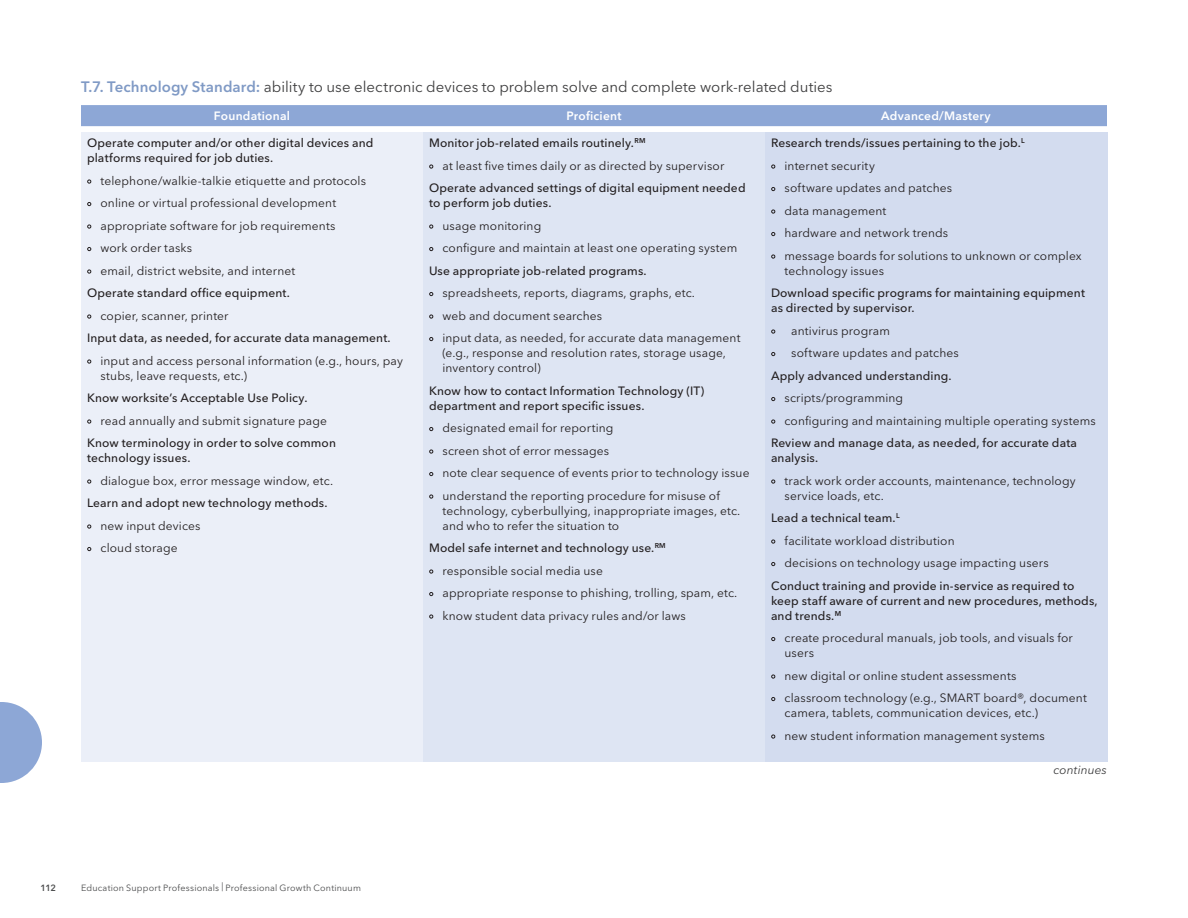
<style>
.page{position:relative;width:1188px;height:918px;background:#fff}
.page>*{position:absolute;margin:0;border:0;box-sizing:border-box;transform-origin:0 0}
.t1{font:15px "Avenir Next LT Pro";color:#3e3e3f}
.t2{font:12px/15px "Avenir Next LT Pro";letter-spacing:.01em;color:#231f20}
.t3{font:500 12px/22.5px "Avenir Next LT Pro";letter-spacing:.01em;color:#231f20}
.t4{font:600 12px "Avenir Next LT Pro";letter-spacing:.02em;color:#fff}
.t5{font:italic 12px "Avenir Next LT Pro";letter-spacing:.005em;color:#3e3e3f}
.t6{font:9px "Avenir Next LT Pro";letter-spacing:.02em;color:#4b4c4d}
.t7{font:600 9px "Avenir Next LT Pro";color:#4b4c4d}
.s1{font-weight:600;color:#809ac5}
.s2{font-size:9px}
.s3{font-weight:500}
.s4{font-weight:400;font-size:9px}
.s5{font-weight:400}
</style>
<div class="page">
<div style="left:81px;top:105px;width:1026px;height:21px;background:#8da7d6"></div>
<div style="left:81px;top:132px;width:342px;height:629px;background:#ebeff8"></div>
<div style="left:423px;top:132px;width:342px;height:629px;background:#dee5f3"></div>
<div style="left:765px;top:132px;width:342px;height:629px;background:#d3dcef"></div>
<svg style="left:0;top:702px;width:42px;height:81px"></svg>
<p class="t1" style="left:81px;top:78px;width:753px"><span class="s1">T.7. Technology Standard:</span> ability to use electronic devices to problem solve and complete work-related duties</p>
<p class="t4" style="left:214px;top:109px;width:78px">Foundational</p>
<p class="t4" style="left:567px;top:109px;width:56px">Proficient</p>
<p class="t4" style="left:881px;top:109px;width:111px">Advanced/Mastery</p>
<p class="t3" style="left:87px;top:136px;width:288px;line-height:15px">Operate computer and/or other digital devices and platforms required for job duties.</p>
<p class="t2" style="left:87px;top:173px;width:281px"><span class="s2">•</span> telephone/walkie-talkie etiquette and protocols</p>
<p class="t2" style="left:87px;top:196px;width:251px"><span class="s2">•</span> online or virtual professional development</p>
<p class="t2" style="left:87px;top:218px;width:250px"><span class="s2">•</span> appropriate software for job requirements</p>
<p class="t2" style="left:87px;top:241px;width:107px"><span class="s2">•</span> work order tasks</p>
<p class="t2" style="left:87px;top:259px;width:210px;line-height:22.5px"><span class="s2">•</span> email, district website, and internet<br><span class="s3">Operate standard office equipment.</span></p>
<p class="t3" style="left:87px;top:304px;width:305px"><span class="s4">•</span> <span class="s5">copier, scanner, printer<br></span>Input data, as needed, for accurate data management.</p>
<p class="t2" style="left:100px;top:353px;width:304px;text-indent:-14px"><span class="s2">•</span> input and access personal information (e.g., hours, pay stubs, leave requests, etc.)</p>
<p class="t3" style="left:87px;top:387px;width:222px">Know worksite’s Acceptable Use Policy.</p>
<p class="t3" style="left:87px;top:409px;width:251px"><span class="s4">•</span> <span class="s5">read annually and submit signature page<br></span>Know terminology in order to solve common</p>
<p class="t3" style="left:87px;top:447px;width:105px">technology issues.</p>
<p class="t2" style="left:87px;top:469px;width:248px;line-height:22.5px"><span class="s2">•</span> dialogue box, error message window, etc.<br><span class="s3">Learn and adopt new technology methods.</span></p>
<p class="t2" style="left:87px;top:518px;width:115px"><span class="s2">•</span> new input devices</p>
<p class="t2" style="left:87px;top:541px;width:92px"><span class="s2">•</span> cloud storage</p>
<p class="t3" style="left:429px;top:132px;width:218px">Monitor job-related emails routinely.<sup>RM</sup></p>
<p class="t3" style="left:429px;top:154px;width:318px"><span class="s4">•</span> <span class="s5">at least five times daily or as directed by supervisor<br></span>Operate advanced settings of digital equipment needed</p>
<p class="t3" style="left:429px;top:192px;width:124px">to perform job duties.</p>
<p class="t2" style="left:429px;top:218px;width:114px"><span class="s2">•</span> usage monitoring</p>
<p class="t2" style="left:429px;top:237px;width:310px;line-height:22.5px"><span class="s2">•</span> configure and maintain at least one operating system<br><span class="s3">Use appropriate job-related programs.</span></p>
<p class="t2" style="left:429px;top:286px;width:268px"><span class="s2">•</span> spreadsheets, reports, diagrams, graphs, etc.</p>
<p class="t2" style="left:429px;top:308px;width:175px"><span class="s2">•</span> web and document searches</p>
<p class="t2" style="left:443px;top:331px;width:300px;text-indent:-14px"><span class="s2">•</span> input data, as needed, for accurate data management (e.g., response and resolution rates, storage usage, inventory control)</p>
<p class="t3" style="left:429px;top:383px;width:277px;line-height:15px">Know how to contact Information Technology (IT) department and report specific issues.</p>
<p class="t2" style="left:429px;top:421px;width:186px"><span class="s2">•</span> designated email for reporting</p>
<p class="t2" style="left:429px;top:443px;width:182px"><span class="s2">•</span> screen shot of error messages</p>
<p class="t2" style="left:429px;top:466px;width:322px"><span class="s2">•</span> note clear sequence of events prior to technology issue</p>
<p class="t2" style="left:443px;top:488px;width:299px;text-indent:-14px"><span class="s2">•</span> understand the reporting procedure for misuse of technology, cyberbullying, inappropriate images, etc. and who to refer the situation to</p>
<p class="t3" style="left:429px;top:537px;width:238px">Model safe internet and technology use.<sup>RM</sup></p>
<p class="t2" style="left:429px;top:563px;width:175px"><span class="s2">•</span> responsible social media use</p>
<p class="t2" style="left:429px;top:586px;width:310px"><span class="s2">•</span> appropriate response to phishing, trolling, spam, etc.</p>
<p class="t2" style="left:429px;top:608px;width:258px"><span class="s2">•</span> know student data privacy rules and/or laws</p>
<p class="t3" style="left:771px;top:132px;width:255px">Research trends/issues pertaining to the job.<sup>L</sup></p>
<p class="t2" style="left:771px;top:158px;width:105px"><span class="s2">•</span> internet security</p>
<p class="t2" style="left:771px;top:181px;width:183px"><span class="s2">•</span> software updates and patches</p>
<p class="t2" style="left:771px;top:203px;width:117px"><span class="s2">•</span> data management</p>
<p class="t2" style="left:771px;top:226px;width:179px"><span class="s2">•</span> hardware and network trends</p>
<p class="t2" style="left:785px;top:248px;width:299px;text-indent:-14px"><span class="s2">•</span> message boards for solutions to unknown or complex technology issues</p>
<p class="t3" style="left:771px;top:286px;width:315px;line-height:15px">Download specific programs for maintaining equipment as directed by supervisor.</p>
<p class="t2" style="left:771px;top:323px;width:121px"><span class="s2">•</span> antivirus program</p>
<p class="t3" style="left:771px;top:342px;width:189px"><span class="s4">•</span> <span class="s5">software updates and patches<br></span>Apply advanced understanding.</p>
<p class="t2" style="left:771px;top:391px;width:134px"><span class="s2">•</span> scripts/programming</p>
<p class="t2" style="left:771px;top:409px;width:326px;line-height:22.5px"><span class="s2">•</span> configuring and maintaining multiple operating systems<br><span class="s3">Review and manage data, as needed, for accurate data</span></p>
<p class="t3" style="left:771px;top:447px;width:49px">analysis.</p>
<p class="t2" style="left:785px;top:473px;width:293px;text-indent:-14px"><span class="s2">•</span> track work order accounts, maintenance, technology service loads, etc.</p>
<p class="t3" style="left:771px;top:507px;width:130px">Lead a technical team.<sup>L</sup></p>
<p class="t2" style="left:771px;top:533px;width:185px"><span class="s2">•</span> facilitate workload distribution</p>
<p class="t3" style="left:771px;top:552px;width:305px"><span class="s4">•</span> <span class="s5">decisions on technology usage impacting users<br></span>Conduct training and provide in-service as required to</p>
<p class="t3" style="left:771px;top:593px;width:328px;line-height:15px">keep staff aware of current and new procedures, methods, and trends.<sup>M</sup></p>
<p class="t2" style="left:785px;top:631px;width:290px;text-indent:-14px"><span class="s2">•</span> create procedural manuals, job tools, and visuals for users</p>
<p class="t2" style="left:771px;top:668px;width:247px"><span class="s2">•</span> new digital or online student assessments</p>
<p class="t2" style="left:785px;top:691px;width:304px;text-indent:-14px"><span class="s2">•</span> classroom technology (e.g., SMART board®, document camera, tablets, communication devices, etc.)</p>
<p class="t2" style="left:771px;top:728px;width:275px"><span class="s2">•</span> new student information management systems</p>
<p class="t5" style="left:1054px;top:763px;width:55px">continues</p>
<p class="t7" style="left:41px;top:882px;width:17px">112</p>
<p class="t6" style="left:81px;top:882px;width:281px">Education Support Professionals | Professional Growth Continuum</p>
</div>
